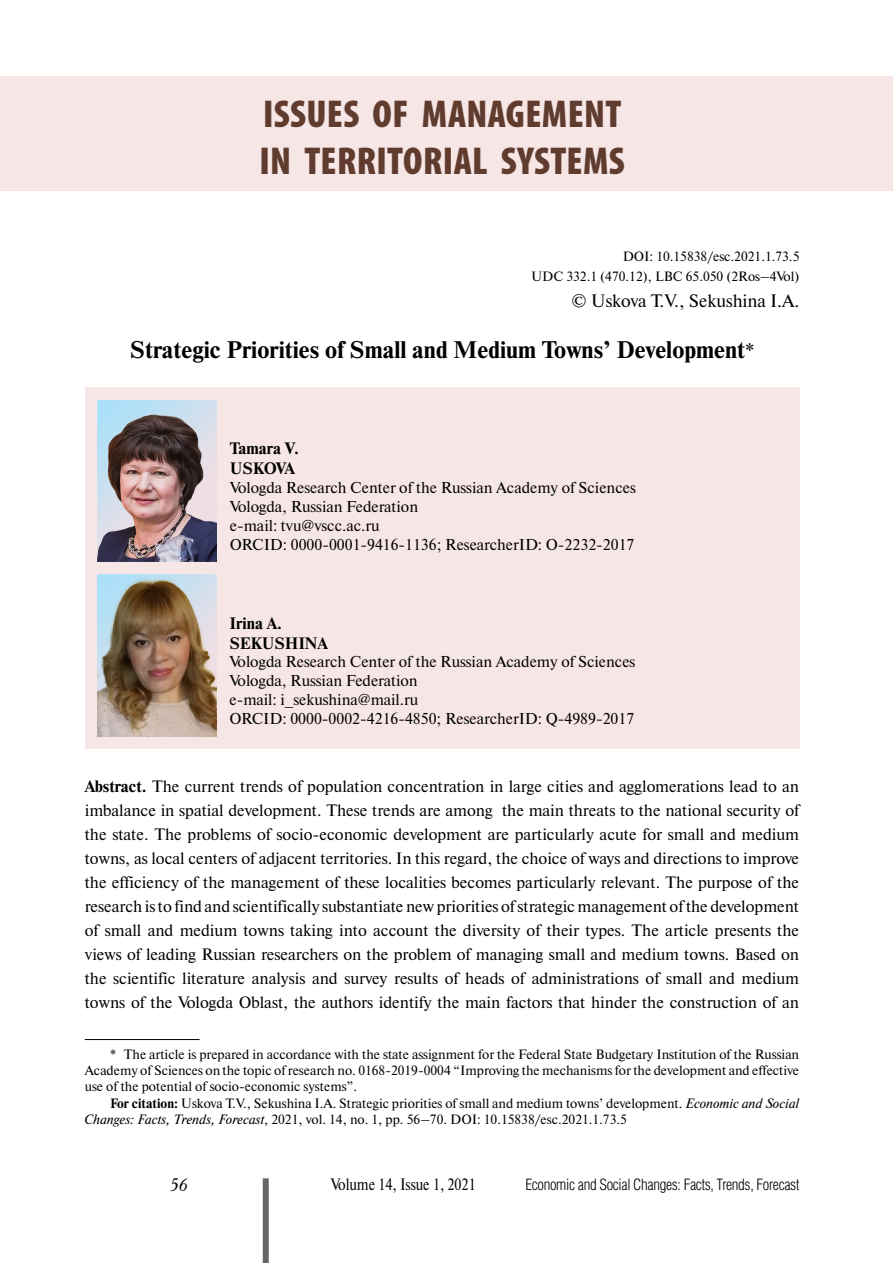
<style>
.page{position:relative;width:893px;height:1263px;background:#fff}
.page>*{position:absolute;margin:0;border:0;box-sizing:border-box;transform-origin:0 0}
.t1{font:900 condensed 39px/46.8px "Myriad Pro";letter-spacing:.01em;color:#603c2f}
.t2{font:700 24px "Newton C";color:#000}
.t3{font:18px "Newton C";color:#000}
.t4{font:italic 18px "Academy";color:#000}
.t5{font:16.5px/24px "Newton C";color:#000;text-align:justify}
.t6{font:700 16.5px/19.8px "Newton C";color:#000}
.t7{font:16.5px "Newton C";color:#000;scale:.85 1}
.t8{font:15.75px/18.9px "Newton C";color:#000}
.t9{font:300 15.75px "Helios Cond";letter-spacing:-.02em;color:#000}
.t10{font:13.5px/16.2px "Newton C";color:#000;text-align:right}
.s1{font-weight:400;font-size:21px}
.s2{font-weight:700}
.s3{font-style:italic}
</style>
<div class="page">
<div style="left:263px;top:1178px;width:6px;height:85px;background:#666"></div>
<div style="left:0;top:76px;width:893px;height:114px;background:#f7e6e6"></div>
<hr style="left:85px;top:1039px;width:115px;height:1px;background:#000">
<div style="left:85px;top:387px;width:714px;height:362px;background:#f7e6e6"></div>
<img style="left:98px;top:400px;width:119px;height:162px">
<img style="left:98px;top:574px;width:119px;height:162px">
<h1 class="t1" style="left:260px;top:90px;width:367px">ISSUES OF MANAGEMENT<br>IN TERRITORIAL SYSTEMS</h1>
<p class="t10" style="left:531px;top:246px;width:270px;line-height:20.4px">DOI: 10.15838/esc.2021.1.73.5<br>UDC 332.1 (470.12), LBC 65.050 (2Ros–4Vol)</p>
<p class="t3" style="left:571px;top:291px;width:229px">© Uskova T.V., Sekushina I.A.</p>
<h2 class="t2" style="left:130px;top:336px;width:626px">Strategic Priorities of Small and Medium Towns’ Development<span class="s1">*</span></h2>
<p class="t6" style="left:230px;top:439px;width:71px">Tamara V.<br>USKOVA</p>
<p class="t8" style="left:230px;top:478px;width:407px">Vologda Research Center of the Russian Academy of Sciences Vologda, Russian Federation<br>e-mail: tvu@vscc.ac.ru<br>ORCID: 0000-0001-9416-1136; ResearcherID: O-2232-2017</p>
<p class="t6" style="left:229px;top:613px;width:100px">Irina A.<br>SEKUSHINA</p>
<p class="t8" style="left:229px;top:653px;width:407px">Vologda Research Center of the Russian Academy of Sciences Vologda, Russian Federation<br>e-mail: i_sekushina@mail.ru<br>ORCID: 0000-0002-4216-4850; ResearcherID: Q-4989-2017</p>
<p class="t5" style="left:85px;top:774px;width:716px"><span class="s2">Abstract.</span> The current trends of population concentration in large cities and agglomerations lead to an imbalance in spatial development. These trends are among the main threats to the national security of the state. The problems of socio-economic development are particularly acute for small and medium towns, as local centers of adjacent territories. In this regard, the choice of ways and directions to improve the efficiency of the management of these localities becomes particularly relevant. The purpose of the research is to find and scientifically substantiate new priorities of strategic management of the development of small and medium towns taking into account the diversity of their types. The article presents the views of leading Russian researchers on the problem of managing small and medium towns. Based on the scientific literature analysis and survey results of heads of administrations of small and medium towns of the Vologda Oblast, the authors identify the main factors that hinder the construction of an</p>
<p class="t10" style="left:85px;top:1046px;width:716px;text-align:justify;text-indent:26px">* The article is prepared in accordance with the state assignment for the Federal State Budgetary Institution of the Russian Academy of Sciences on the topic of research no. 0168-2019-0004 “Improving the mechanisms for the development and effective use of the potential of socio-economic systems”.</p>
<p class="t10" style="left:85px;top:1095px;width:716px;text-align:left;text-indent:26px"><span class="s2">For citation:</span> Uskova T.V., Sekushina I.A. Strategic priorities of small and medium towns’ development. <span class="s3">Economic and Social<br>Changes: Facts, Trends, Forecast</span>, 2021, vol. 14, no. 1, pp. 56–70. DOI: 10.15838/esc.2021.1.73.5</p>
<p class="t4" style="left:170px;top:1174px;width:19px">56</p>
<p class="t7" style="left:331px;top:1176px;width:172px">Volume 14, Issue 1, 2021</p>
<p class="t9" style="left:525px;top:1176px;width:276px">Economic and Social Changes: Facts, Trends, Forecast</p>
</div>
